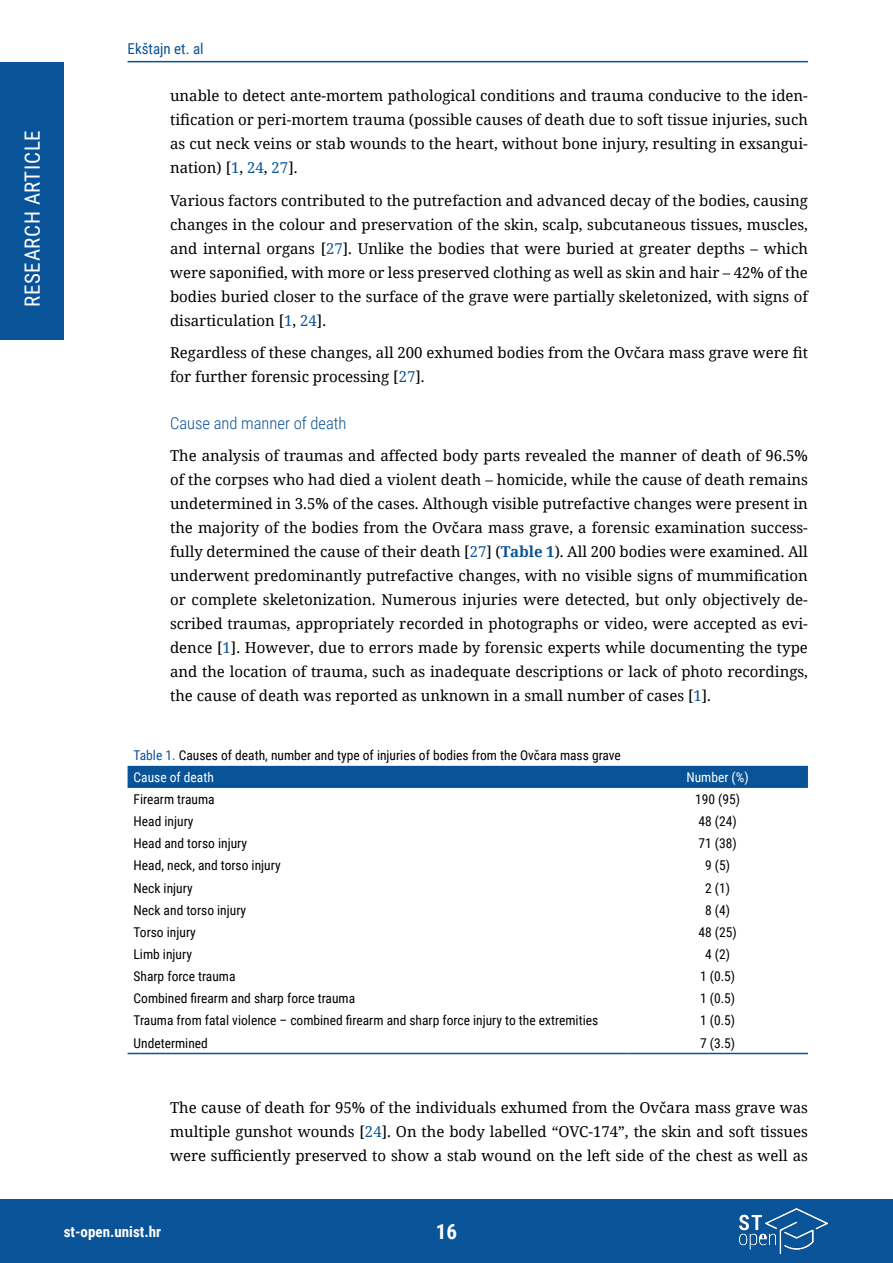
<style>
.page{position:relative;width:893px;height:1263px;background:#fff}
.page>*{position:absolute;margin:0;border:0;box-sizing:border-box;transform-origin:0 0}
.t1{font:21px "Roboto Condensed";letter-spacing:.035em;color:#fff}
.t2{font:700 21px "Roboto Condensed";color:#fff}
.t3{font:300 16.5px "Roboto Condensed";color:#095398}
.t4{font:15px/24px "Noto Serif";color:#000;text-align:justify}
.t5{font:700 15px "Roboto Condensed";color:#fff}
.t6{font:15px "Roboto Condensed";color:#095398}
.t7{font:13.5px/22.2px "Roboto Condensed";color:#000}
.t8{font:13.5px "Roboto Condensed";color:#fff}
.s1{color:#095398}
.s2{font-weight:700;color:#095398}
.s3{color:#fff}
</style>
<div class="page">
<div style="left:0;top:62px;width:64px;height:278px;background:#095398"></div>
<div style="left:0;top:1199px;width:893px;height:64px;background:#095398"></div>
<hr style="left:128px;top:61px;width:680px;height:1px;background:#095398">
<img style="left:740px;top:1209px;width:87px;height:44px">
<div style="left:128px;top:766px;width:680px;height:22px;background:#095398"></div>
<hr style="left:128px;top:1053px;width:499px;height:1px;background:#095398">
<hr style="left:627px;top:1053px;width:181px;height:1px;background:#095398">
<h1 class="t1" style="left:18px;top:307px;width:179px;rotate:-90deg">RESEARCH ARTICLE</h1>
<p class="t6" style="left:128px;top:38px;width:78px">Ekštajn et. al</p>
<p class="t4" style="left:170px;top:83px;width:639px">unable to detect ante-mortem pathological conditions and trauma conducive to the iden&shy;tification or peri-mortem trauma (possible causes of death due to soft tissue injuries, such as cut neck veins or stab wounds to the heart, without bone injury, resulting in exsangui&shy;nation) [<span class="s1">1</span>, <span class="s1">24</span>, <span class="s1">27</span>].</p>
<p class="t4" style="left:170px;top:188px;width:639px">Various factors contributed to the putrefaction and advanced decay of the bodies, causing changes in the colour and preservation of the skin, scalp, subcutaneous tissues, muscles, and internal organs [<span class="s1">27</span>]. Unlike the bodies that were buried at greater depths – which were saponified, with more or less preserved clothing as well as skin and hair – 42% of the bodies buried closer to the surface of the grave were partially skeletonized, with signs of disarticulation [<span class="s1">1</span>, <span class="s1">24</span>].</p>
<p class="t4" style="left:170px;top:340px;width:639px">Regardless of these changes, all 200 exhumed bodies from the Ovčara mass grave were fit for further forensic processing [<span class="s1">27</span>].</p>
<p class="t3" style="left:170px;top:411px;width:178px">Cause and manner of death</p>
<p class="t4" style="left:170px;top:443px;width:639px">The analysis of traumas and affected body parts revealed the manner of death of 96.5% of the corpses who had died a violent death – homicide, while the cause of death remains undetermined in 3.5% of the cases. Although visible putrefactive changes were present in the majority of the bodies from the Ovčara mass grave, a forensic examination success&shy;fully determined the cause of their death [<span class="s1">27</span>] (<span class="s2">Table 1</span>). All 200 bodies were examined. All underwent predominantly putrefactive changes, with no visible signs of mummification or complete skeletonization. Numerous injuries were detected, but only objectively de&shy;scribed traumas, appropriately recorded in photographs or video, were accepted as evi&shy;dence [<span class="s1">1</span>]. However, due to errors made by forensic experts while documenting the type and the location of trauma, such as inadequate descriptions or lack of photo recordings, the cause of death was reported as unknown in a small number of cases [<span class="s1">1</span>].</p>
<p class="t7" style="left:134px;top:743px;width:489px"><span class="s1">Table 1.</span> Causes of death, number and type of injuries of bodies from the Ovčara mass grave<br><span class="s3">Cause of death</span></p>
<p class="t8" style="left:686px;top:768px;width:64px">Number (%)</p>
<p class="t7" style="left:134px;top:788px;width:83px">Firearm trauma</p>
<p class="t7" style="left:695px;top:788px;width:46px">190 (95)</p>
<p class="t7" style="left:134px;top:810px;width:61px">Head injury</p>
<p class="t7" style="left:698px;top:810px;width:40px">48 (24)</p>
<p class="t7" style="left:134px;top:832px;width:115px">Head and torso injury</p>
<p class="t7" style="left:698px;top:832px;width:40px">71 (38)</p>
<p class="t7" style="left:134px;top:854px;width:149px">Head, neck, and torso injury</p>
<p class="t7" style="left:705px;top:854px;width:26px">9 (5)</p>
<p class="t7" style="left:134px;top:876px;width:61px">Neck injury</p>
<p class="t7" style="left:705px;top:876px;width:26px">2 (1)</p>
<p class="t7" style="left:134px;top:898px;width:114px">Neck and torso injury</p>
<p class="t7" style="left:705px;top:898px;width:26px">8 (4)</p>
<p class="t7" style="left:134px;top:920px;width:64px">Torso injury</p>
<p class="t7" style="left:698px;top:920px;width:40px">48 (25)</p>
<p class="t7" style="left:134px;top:942px;width:60px">Limb injury</p>
<p class="t7" style="left:705px;top:942px;width:26px">4 (2)</p>
<p class="t7" style="left:134px;top:965px;width:103px">Sharp force trauma</p>
<p class="t7" style="left:700px;top:965px;width:37px">1 (0.5)</p>
<p class="t7" style="left:134px;top:987px;width:223px">Combined firearm and sharp force trauma</p>
<p class="t7" style="left:700px;top:987px;width:37px">1 (0.5)</p>
<p class="t7" style="left:134px;top:1009px;width:466px">Trauma from fatal violence – combined firearm and sharp force injury to the extremities</p>
<p class="t7" style="left:700px;top:1009px;width:37px">1 (0.5)</p>
<p class="t7" style="left:134px;top:1031px;width:76px">Undetermined</p>
<p class="t7" style="left:700px;top:1031px;width:37px">7 (3.5)</p>
<p class="t4" style="left:170px;top:1095px;width:639px">The cause of death for 95% of the individuals exhumed from the Ovčara mass grave was multiple gunshot wounds [<span class="s1">24</span>]. On the body labelled “OVC-174”, the skin and soft tissues were sufficiently preserved to show a stab wound on the left side of the chest as well as</p>
<p class="t5" style="left:64px;top:1221px;width:99px">st-open.unist.hr</p>
<h1 class="t2" style="left:436px;top:1217px;width:23px">16</h1>
</div>
